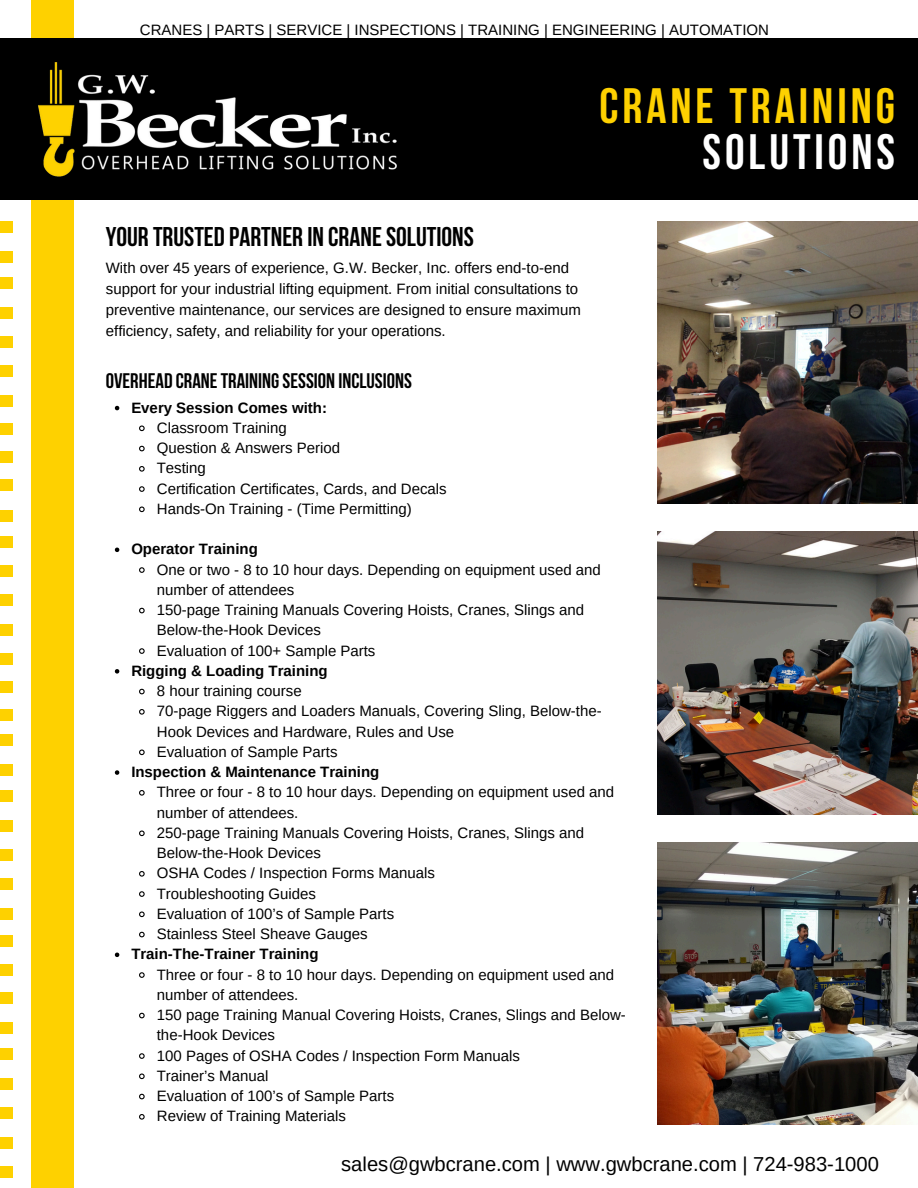
<style>
.page{position:relative;width:918px;height:1188px;background:#fff}
.page>*{position:absolute;margin:0;border:0;box-sizing:border-box;transform-origin:0 0}
.t1{font:700 49.5px/46.2px "Bebas Neue";letter-spacing:.08em;color:#fed100;text-align:right}
.t2{font:700 27px "Bebas Neue";color:#000}
.t3{font:700 21px "Bebas Neue";color:#000}
.t4{font:20.25px "Arimo";color:#000}
.t5{font:15px/20.2px "Arimo";color:#000}
.t6{font:700 15px "Arimo";color:#000}
.s1{color:#fff}
</style>
<div class="page">
<div style="left:31px;top:0;width:43px;height:1188px;background:#fed100"></div>
<div style="left:0;top:39px;width:918px;height:161px;background:#000"></div>
<img style="left:38px;top:62px;width:359px;height:115px">
<div style="left:0;top:221px;width:13px;height:12px;background:#fed100"></div>
<div style="left:0;top:252px;width:13px;height:11px;background:#fed100"></div>
<div style="left:0;top:278px;width:13px;height:11px;background:#fed100"></div>
<div style="left:0;top:307px;width:13px;height:12px;background:#fed100"></div>
<div style="left:0;top:336px;width:13px;height:12px;background:#fed100"></div>
<div style="left:0;top:366px;width:13px;height:11px;background:#fed100"></div>
<div style="left:0;top:395px;width:13px;height:12px;background:#fed100"></div>
<div style="left:0;top:423px;width:13px;height:11px;background:#fed100"></div>
<div style="left:0;top:451px;width:13px;height:12px;background:#fed100"></div>
<div style="left:0;top:479px;width:13px;height:12px;background:#fed100"></div>
<div style="left:0;top:510px;width:13px;height:11px;background:#fed100"></div>
<div style="left:0;top:536px;width:13px;height:11px;background:#fed100"></div>
<div style="left:0;top:565px;width:13px;height:12px;background:#fed100"></div>
<div style="left:0;top:595px;width:13px;height:11px;background:#fed100"></div>
<div style="left:0;top:624px;width:13px;height:12px;background:#fed100"></div>
<div style="left:0;top:653px;width:13px;height:12px;background:#fed100"></div>
<div style="left:0;top:681px;width:13px;height:12px;background:#fed100"></div>
<div style="left:0;top:709px;width:13px;height:12px;background:#fed100"></div>
<div style="left:0;top:734px;width:13px;height:11px;background:#fed100"></div>
<div style="left:0;top:764px;width:13px;height:12px;background:#fed100"></div>
<div style="left:0;top:790px;width:13px;height:12px;background:#fed100"></div>
<div style="left:0;top:820px;width:13px;height:11px;background:#fed100"></div>
<div style="left:0;top:849px;width:13px;height:12px;background:#fed100"></div>
<div style="left:0;top:879px;width:13px;height:11px;background:#fed100"></div>
<div style="left:0;top:908px;width:13px;height:11px;background:#fed100"></div>
<div style="left:0;top:936px;width:13px;height:11px;background:#fed100"></div>
<div style="left:0;top:964px;width:13px;height:11px;background:#fed100"></div>
<div style="left:0;top:992px;width:13px;height:12px;background:#fed100"></div>
<div style="left:0;top:1023px;width:13px;height:11px;background:#fed100"></div>
<div style="left:0;top:1049px;width:13px;height:11px;background:#fed100"></div>
<div style="left:0;top:1078px;width:13px;height:12px;background:#fed100"></div>
<div style="left:0;top:1108px;width:13px;height:11px;background:#fed100"></div>
<div style="left:0;top:1137px;width:13px;height:11px;background:#fed100"></div>
<div style="left:0;top:1166px;width:13px;height:12px;background:#fed100"></div>
<img style="left:658px;top:221px;width:260px;height:283px">
<svg style="left:115px;top:406px;width:4px;height:4px"></svg>
<svg style="left:139px;top:425px;width:6px;height:7px"></svg>
<svg style="left:139px;top:445px;width:6px;height:7px"></svg>
<svg style="left:139px;top:466px;width:6px;height:6px"></svg>
<svg style="left:139px;top:486px;width:6px;height:6px"></svg>
<svg style="left:139px;top:506px;width:6px;height:7px"></svg>
<svg style="left:115px;top:548px;width:4px;height:4px"></svg>
<svg style="left:139px;top:567px;width:6px;height:6px"></svg>
<svg style="left:139px;top:607px;width:6px;height:7px"></svg>
<svg style="left:139px;top:648px;width:6px;height:6px"></svg>
<svg style="left:115px;top:669px;width:4px;height:5px"></svg>
<svg style="left:139px;top:688px;width:6px;height:7px"></svg>
<svg style="left:139px;top:709px;width:6px;height:6px"></svg>
<svg style="left:139px;top:749px;width:6px;height:7px"></svg>
<svg style="left:115px;top:770px;width:4px;height:5px"></svg>
<svg style="left:139px;top:790px;width:6px;height:6px"></svg>
<svg style="left:139px;top:830px;width:6px;height:7px"></svg>
<svg style="left:139px;top:871px;width:6px;height:6px"></svg>
<svg style="left:139px;top:891px;width:6px;height:6px"></svg>
<svg style="left:139px;top:911px;width:6px;height:7px"></svg>
<svg style="left:139px;top:931px;width:6px;height:7px"></svg>
<svg style="left:115px;top:953px;width:4px;height:4px"></svg>
<svg style="left:139px;top:972px;width:6px;height:6px"></svg>
<svg style="left:139px;top:1012px;width:6px;height:7px"></svg>
<svg style="left:139px;top:1053px;width:6px;height:6px"></svg>
<svg style="left:139px;top:1073px;width:6px;height:7px"></svg>
<svg style="left:139px;top:1093px;width:6px;height:7px"></svg>
<svg style="left:139px;top:1114px;width:6px;height:6px"></svg>
<img style="left:658px;top:532px;width:260px;height:282px">
<img style="left:658px;top:842px;width:260px;height:283px">
<p class="t5" style="left:140px;top:19px;width:631px">CRANES | PARTS | SERVICE | INSPECTIONS | TRAINING | ENGINEERING | AUTOMATION</p>
<p class="t1" style="left:599px;top:87px;width:297px">CRANE TRAINING<br><span class="s1">SOLUTIONS</span></p>
<p class="t2" style="left:106px;top:226px;width:370px">YOUR TRUSTED PARTNER IN CRANE SOLUTIONS</p>
<h1 class="t5" style="left:106px;top:257px;width:477px;line-height:21px">With over 45 years of experience, G.W. Becker, Inc. offers end-to-end support for your industrial lifting equipment. From initial consultations to preventive maintenance, our services are designed to ensure maximum efficiency, safety, and reliability for your operations.</h1>
<p class="t3" style="left:106px;top:372px;width:308px">OVERHEAD CRANE TRAINING SESSION INCLUSIONS</p>
<p class="t6" style="left:131px;top:399px;width:197px">Every Session Comes with:</p>
<p class="t5" style="left:157px;top:417px;width:131px">Classroom Training</p>
<h2 class="t5" style="left:157px;top:438px;width:185px">Question &amp; Answers Period</h2>
<p class="t5" style="left:157px;top:458px;width:51px">Testing</p>
<p class="t5" style="left:157px;top:478px;width:291px">Certification Certificates, Cards, and Decals</p>
<p class="t5" style="left:157px;top:498px;width:256px">Hands-On Training - (Time Permitting)</p>
<p class="t6" style="left:131px;top:541px;width:128px">Operator Training</p>
<p class="t5" style="left:157px;top:559px;width:446px">One or two - 8 to 10 hour days. Depending on equipment used and number of attendees</p>
<p class="t5" style="left:157px;top:600px;width:429px">150-page Training Manuals Covering Hoists, Cranes, Slings and<br>Below-the-Hook Devices</p>
<p class="t5" style="left:157px;top:640px;width:220px">Evaluation of 100+ Sample Parts</p>
<p class="t6" style="left:131px;top:662px;width:198px">Rigging &amp; Loading Training</p>
<p class="t5" style="left:157px;top:681px;width:146px">8 hour training course</p>
<p class="t5" style="left:157px;top:701px;width:446px">70-page Riggers and Loaders Manuals, Covering Sling, Below-the-<br>Hook Devices and Hardware, Rules and Use</p>
<p class="t5" style="left:157px;top:741px;width:182px">Evaluation of Sample Parts</p>
<p class="t6" style="left:131px;top:763px;width:250px">Inspection &amp; Maintenance Training</p>
<p class="t5" style="left:157px;top:782px;width:459px">Three or four - 8 to 10 hour days. Depending on equipment used and number of attendees.</p>
<p class="t5" style="left:157px;top:822px;width:429px">250-page Training Manuals Covering Hoists, Cranes, Slings and<br>Below-the-Hook Devices</p>
<p class="t5" style="left:157px;top:863px;width:280px">OSHA Codes / Inspection Forms Manuals</p>
<p class="t5" style="left:157px;top:883px;width:161px">Troubleshooting Guides</p>
<p class="t5" style="left:157px;top:903px;width:239px">Evaluation of 100’s of Sample Parts</p>
<p class="t5" style="left:157px;top:924px;width:212px">Stainless Steel Sheave Gauges</p>
<p class="t6" style="left:131px;top:946px;width:189px">Train-The-Trainer Training</p>
<p class="t5" style="left:157px;top:964px;width:459px">Three or four - 8 to 10 hour days. Depending on equipment used and number of attendees.</p>
<p class="t5" style="left:157px;top:1005px;width:471px">150 page Training Manual Covering Hoists, Cranes, Slings and Below&shy;the-Hook Devices</p>
<p class="t5" style="left:157px;top:1045px;width:365px">100 Pages of OSHA Codes / Inspection Form Manuals</p>
<p class="t5" style="left:157px;top:1065px;width:113px">Trainer’s Manual</p>
<p class="t5" style="left:157px;top:1086px;width:239px">Evaluation of 100’s of Sample Parts</p>
<p class="t5" style="left:157px;top:1106px;width:191px">Review of Training Materials</p>
<p class="t4" style="left:341px;top:1152px;width:539px">sales@gwbcrane.com | www.gwbcrane.com | 724-983-1000</p>
</div>
